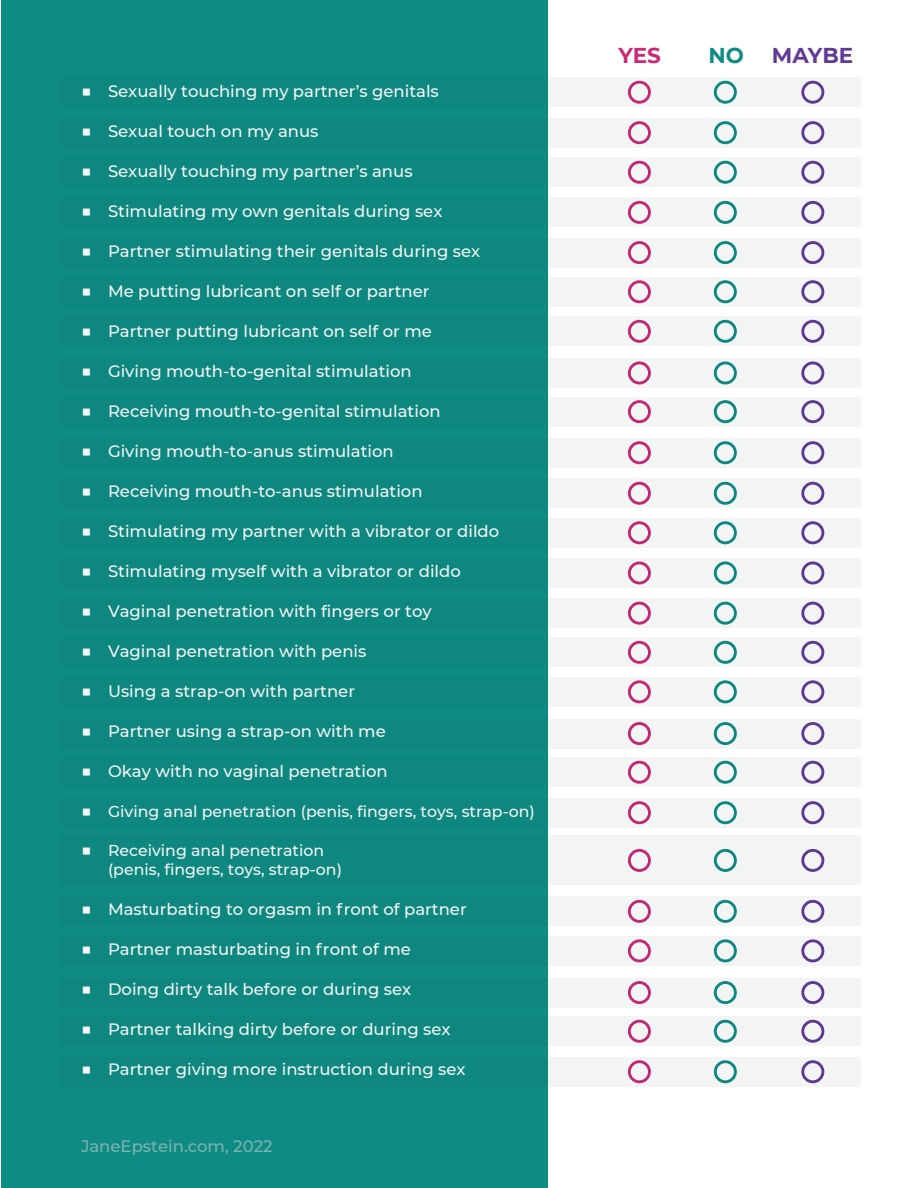
<style>
.page{position:relative;width:918px;height:1188px;background:#fff}
.page>*{position:absolute;margin:0;border:0;box-sizing:border-box;transform-origin:0 0}
.t1{font:700 21.45px "Montserrat";letter-spacing:-.005em;color:#623a96}
.t2{font:700 21.45px "Montserrat";color:#cc2878}
.t3{font:700 21.45px "Montserrat";color:#0e8b83}
.t4{font:500 16.5px "Montserrat";color:#fff}
.t5{font:500 16.5px "Montserrat";color:#7db2b0}
.t6{font:500 15.75px/18.9px "Montserrat";color:#fff}
.s1{font-size:18px}
</style>
<div class="page">
<div style="left:1px;top:0;width:547px;height:1187px;background:#0e8b83"></div>
<svg style="left:548px;top:118px;width:313px;height:29px;fill:#f3f5f5"></svg>
<svg style="left:548px;top:479px;width:313px;height:29px;fill:#f3f5f5"></svg>
<svg style="left:548px;top:77px;width:313px;height:30px;fill:#f3f5f5"></svg>
<svg style="left:548px;top:438px;width:313px;height:30px;fill:#f3f5f5"></svg>
<svg style="left:548px;top:277px;width:313px;height:30px;fill:#f3f5f5"></svg>
<svg style="left:548px;top:638px;width:313px;height:29px;fill:#f3f5f5"></svg>
<svg style="left:548px;top:897px;width:313px;height:29px;fill:#f3f5f5"></svg>
<svg style="left:548px;top:157px;width:313px;height:30px;fill:#f3f5f5"></svg>
<svg style="left:548px;top:518px;width:313px;height:30px;fill:#f3f5f5"></svg>
<svg style="left:548px;top:317px;width:313px;height:29px;fill:#f3f5f5"></svg>
<svg style="left:548px;top:677px;width:313px;height:30px;fill:#f3f5f5"></svg>
<svg style="left:548px;top:936px;width:313px;height:30px;fill:#f3f5f5"></svg>
<svg style="left:548px;top:198px;width:313px;height:29px;fill:#f3f5f5"></svg>
<svg style="left:548px;top:558px;width:313px;height:30px;fill:#f3f5f5"></svg>
<svg style="left:548px;top:358px;width:313px;height:30px;fill:#f3f5f5"></svg>
<svg style="left:548px;top:719px;width:313px;height:29px;fill:#f3f5f5"></svg>
<svg style="left:548px;top:978px;width:313px;height:29px;fill:#f3f5f5"></svg>
<svg style="left:548px;top:238px;width:313px;height:29px;fill:#f3f5f5"></svg>
<svg style="left:548px;top:598px;width:313px;height:30px;fill:#f3f5f5"></svg>
<svg style="left:548px;top:397px;width:313px;height:29px;fill:#f3f5f5"></svg>
<svg style="left:548px;top:757px;width:313px;height:30px;fill:#f3f5f5"></svg>
<svg style="left:548px;top:1016px;width:313px;height:30px;fill:#f3f5f5"></svg>
<svg style="left:548px;top:798px;width:313px;height:29px;fill:#f3f5f5"></svg>
<svg style="left:548px;top:1057px;width:313px;height:30px;fill:#f3f5f5"></svg>
<div style="left:548px;top:836px;width:313px;height:49px;background:#f3f5f5"></div>
<p class="t4" style="left:81px;top:80px;width:359px"><span class="s1">■</span> Sexually touching my partner’s genitals</p>
<p class="t4" style="left:81px;top:120px;width:239px"><span class="s1">■</span> Sexual touch on my anus</p>
<p class="t4" style="left:81px;top:160px;width:333px"><span class="s1">■</span> Sexually touching my partner’s anus</p>
<p class="t4" style="left:81px;top:200px;width:363px"><span class="s1">■</span> Stimulating my own genitals during sex</p>
<p class="t4" style="left:81px;top:240px;width:401px"><span class="s1">■</span> Partner stimulating their genitals during sex</p>
<p class="t4" style="left:81px;top:280px;width:350px"><span class="s1">■</span> Me putting lubricant on self or partner</p>
<p class="t4" style="left:81px;top:320px;width:352px"><span class="s1">■</span> Partner putting lubricant on self or me</p>
<p class="t4" style="left:81px;top:360px;width:332px"><span class="s1">■</span> Giving mouth-to-genital stimulation</p>
<p class="t4" style="left:81px;top:400px;width:361px"><span class="s1">■</span> Receiving mouth-to-genital stimulation</p>
<p class="t4" style="left:81px;top:440px;width:314px"><span class="s1">■</span> Giving mouth-to-anus stimulation</p>
<p class="t4" style="left:81px;top:480px;width:343px"><span class="s1">■</span> Receiving mouth-to-anus stimulation</p>
<p class="t4" style="left:81px;top:520px;width:420px"><span class="s1">■</span> Stimulating my partner with a vibrator or dildo</p>
<p class="t4" style="left:81px;top:560px;width:381px"><span class="s1">■</span> Stimulating myself with a vibrator or dildo</p>
<p class="t4" style="left:81px;top:600px;width:352px"><span class="s1">■</span> Vaginal penetration with fingers or toy</p>
<p class="t4" style="left:81px;top:640px;width:287px"><span class="s1">■</span> Vaginal penetration with penis</p>
<p class="t4" style="left:81px;top:680px;width:276px"><span class="s1">■</span> Using a strap-on with partner</p>
<p class="t4" style="left:81px;top:720px;width:306px"><span class="s1">■</span> Partner using a strap-on with me</p>
<p class="t4" style="left:81px;top:760px;width:308px"><span class="s1">■</span> Okay with no vaginal penetration</p>
<p class="t6" style="left:81px;top:801px;width:455px"><span class="s1">■</span> Giving anal penetration (penis, fingers, toys, strap-on)</p>
<p class="t6" style="left:108px;top:840px;width:235px;text-indent:-27px"><span class="s1">■</span> Receiving anal penetration (penis, fingers, toys, strap-on)</p>
<p class="t4" style="left:81px;top:897px;width:387px"><span class="s1">■</span> Masturbating to orgasm in front of partner</p>
<p class="t4" style="left:81px;top:937px;width:331px"><span class="s1">■</span> Partner masturbating in front of me</p>
<p class="t4" style="left:81px;top:978px;width:332px"><span class="s1">■</span> Doing dirty talk before or during sex</p>
<p class="t4" style="left:81px;top:1018px;width:371px"><span class="s1">■</span> Partner talking dirty before or during sex</p>
<p class="t4" style="left:81px;top:1058px;width:386px"><span class="s1">■</span> Partner giving more instruction during sex</p>
<p class="t5" style="left:81px;top:1135px;width:193px">JaneEpstein.com, 2022</p>
<h1 class="t2" style="left:618px;top:40px;width:44px">YES</h1>
<h1 class="t3" style="left:708px;top:40px;width:37px">NO</h1>
<h1 class="t1" style="left:772px;top:40px;width:83px">MAYBE</h1>
</div>
